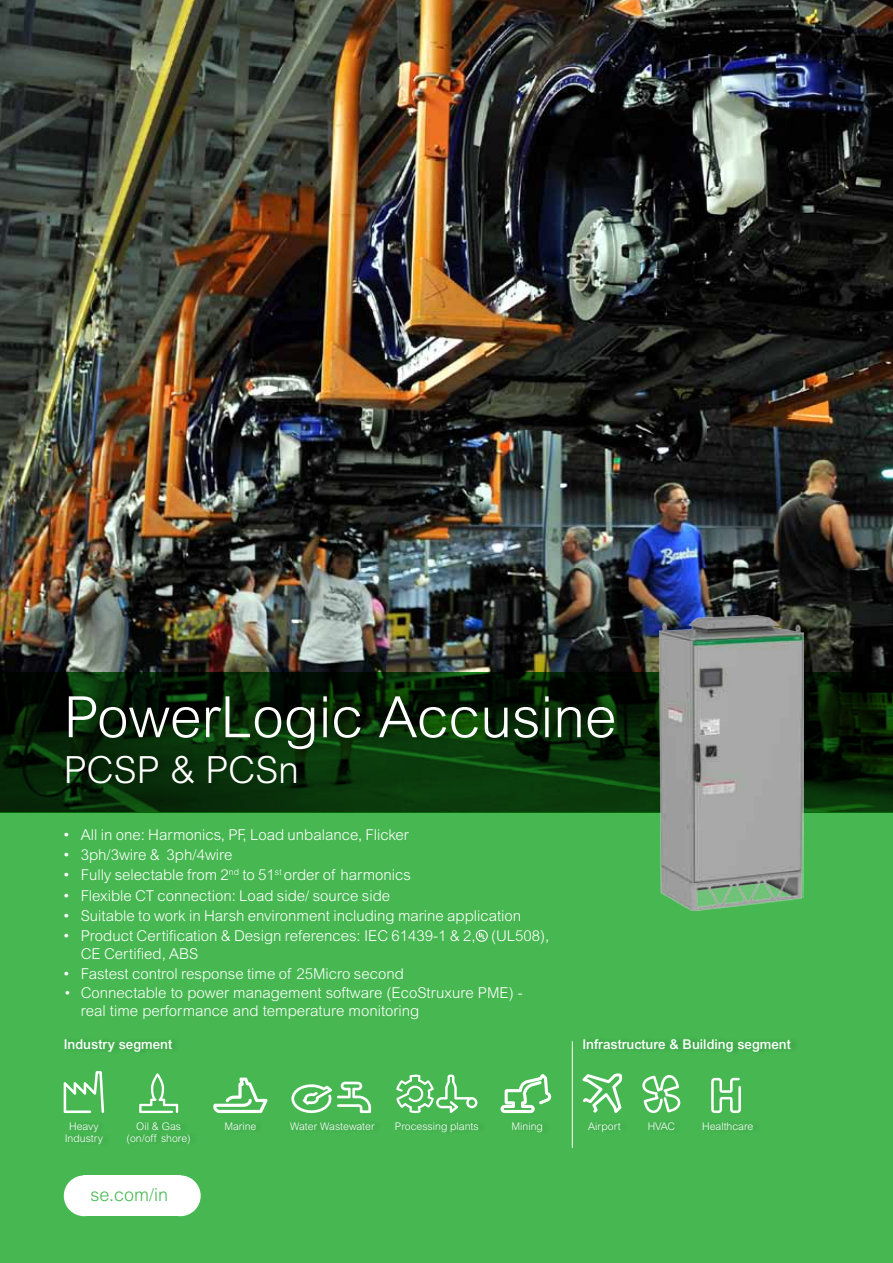
<style>
.page{position:relative;width:893px;height:1263px;background:#fff}
.page>*{position:absolute;margin:0;border:0;box-sizing:border-box;transform-origin:0 0}
.t1{font:300 57px "Arial MT Std";color:#fff}
.t2{font:300 37.5px "Arial MT Std";letter-spacing:-.005em;color:#fff}
.t3{font:300 18px "Arial MT Std";color:#46b751}
.t4{font:300 15px/18px "Arial MT Std";color:#fff}
.t5{font:500 13.5px "Arial MT Std";color:#fff}
.t6{font:300 10.5px/12.6px "Arial MT Std";color:#fff;text-align:center}
.s1{font-family:"Arial";font-weight:400}
</style>
<div class="page">
<div style="left:0;top:784px;width:893px;height:479px;background:#46b751"></div>
<img style="left:0;top:0;width:893px;height:672px">
<svg style="left:476px;top:930px;width:12px;height:12px"></svg>
<div style="left:65px;top:1035px;width:116px;height:21px;background:#44b34f"></div>
<svg style="left:64px;top:1071px;width:40px;height:42px"></svg>
<svg style="left:396px;top:1074px;width:81px;height:39px"></svg>
<svg style="left:291px;top:1082px;width:80px;height:31px"></svg>
<div style="left:290px;top:1118px;width:93px;height:16px;background:#44b34f"></div>
<svg style="left:213px;top:1077px;width:55px;height:36px"></svg>
<svg style="left:139px;top:1073px;width:39px;height:40px"></svg>
<svg style="left:500px;top:1074px;width:51px;height:39px"></svg>
<div style="left:584px;top:1035px;width:215px;height:21px;background:#44b24f"></div>
<hr style="left:572px;top:1041px;width:1px;height:107px;background:#fff">
<svg style="left:582px;top:1073px;width:40px;height:40px"></svg>
<svg style="left:642px;top:1075px;width:38px;height:38px"></svg>
<svg style="left:711px;top:1078px;width:30px;height:35px"></svg>
<div style="left:703px;top:1118px;width:58px;height:16px;background:#44b34f"></div>
<div style="left:64px;top:1175px;width:41px;height:41px;background:#fff;border-radius:50%"></div>
<div style="left:83px;top:1175px;width:97px;height:41px;background:#fff"></div>
<div style="left:160px;top:1175px;width:41px;height:41px;background:#fff;border-radius:50%"></div>
<svg style="left:0;top:672px;width:893px;height:141px"></svg>
<div style="left:69px;top:692px;width:554px;height:61px;background:#000;opacity:.15"></div>
<div style="left:67px;top:751px;width:238px;height:37px;background:#000;opacity:.15"></div>
<img style="left:659px;top:615px;width:145px;height:296px">
<h1 class="t1" style="left:64px;top:685px;width:554px">PowerLogic Accusine</h1>
<h2 class="t2" style="left:64px;top:749px;width:237px">PCSP &amp; PCSn</h2>
<p class="t4" style="left:64px;top:826px;width:347px"><span class="s1">•</span> All in one: Harmonics, PF, Load unbalance, Flicker</p>
<p class="t4" style="left:64px;top:846px;width:170px"><span class="s1">•</span> 3ph/3wire &amp; 3ph/4wire</p>
<p class="t4" style="left:64px;top:866px;width:349px"><span class="s1">•</span> Fully selectable from 2<sup>nd</sup> to 51<sup>st</sup> order of harmonics</p>
<p class="t4" style="left:64px;top:886px;width:328px"><span class="s1">•</span> Flexible CT connection: Load side/ source side</p>
<p class="t4" style="left:64px;top:906px;width:459px"><span class="s1">•</span> Suitable to work in Harsh environment including marine application</p>
<p class="t4" style="left:81px;top:926px;width:470px;text-indent:-17px"><span class="s1">•</span> Product Certification &amp; Design references: IEC 61439-1 &amp; 2, (UL508),<br>CE Certified, ABS</p>
<p class="t4" style="left:64px;top:964px;width:342px"><span class="s1">•</span> Fastest control response time of 25Micro second</p>
<p class="t4" style="left:81px;top:983px;width:444px;text-indent:-17px">• Connectable to power management software (EcoStruxure PME) - real time performance and temperature monitoring</p>
<p class="t5" style="left:64px;top:1037px;width:110px">Industry segment</p>
<p class="t6" style="left:65px;top:1119px;width:40px">Heavy<br>Industry</p>
<p class="t6" style="left:136px;top:1119px;width:46px">Oil &amp; Gas</p>
<p class="t6" style="left:224px;top:1119px;width:33px">Marine</p>
<p class="t6" style="left:290px;top:1119px;width:86px">Water Wastewater</p>
<p class="t6" style="left:395px;top:1119px;width:85px">Processing plants</p>
<p class="t6" style="left:127px;top:1132px;width:66px">(on/off shore)</p>
<p class="t3" style="left:91px;top:1185px;width:79px">se.com/in</p>
<p class="t6" style="left:512px;top:1119px;width:33px">Mining</p>
<p class="t5" style="left:582px;top:1037px;width:210px">Infrastructure &amp; Building segment</p>
<p class="t6" style="left:588px;top:1119px;width:34px">Airport</p>
<p class="t6" style="left:648px;top:1119px;width:29px">HVAC</p>
<p class="t6" style="left:702px;top:1119px;width:53px">Healthcare</p>
</div>
